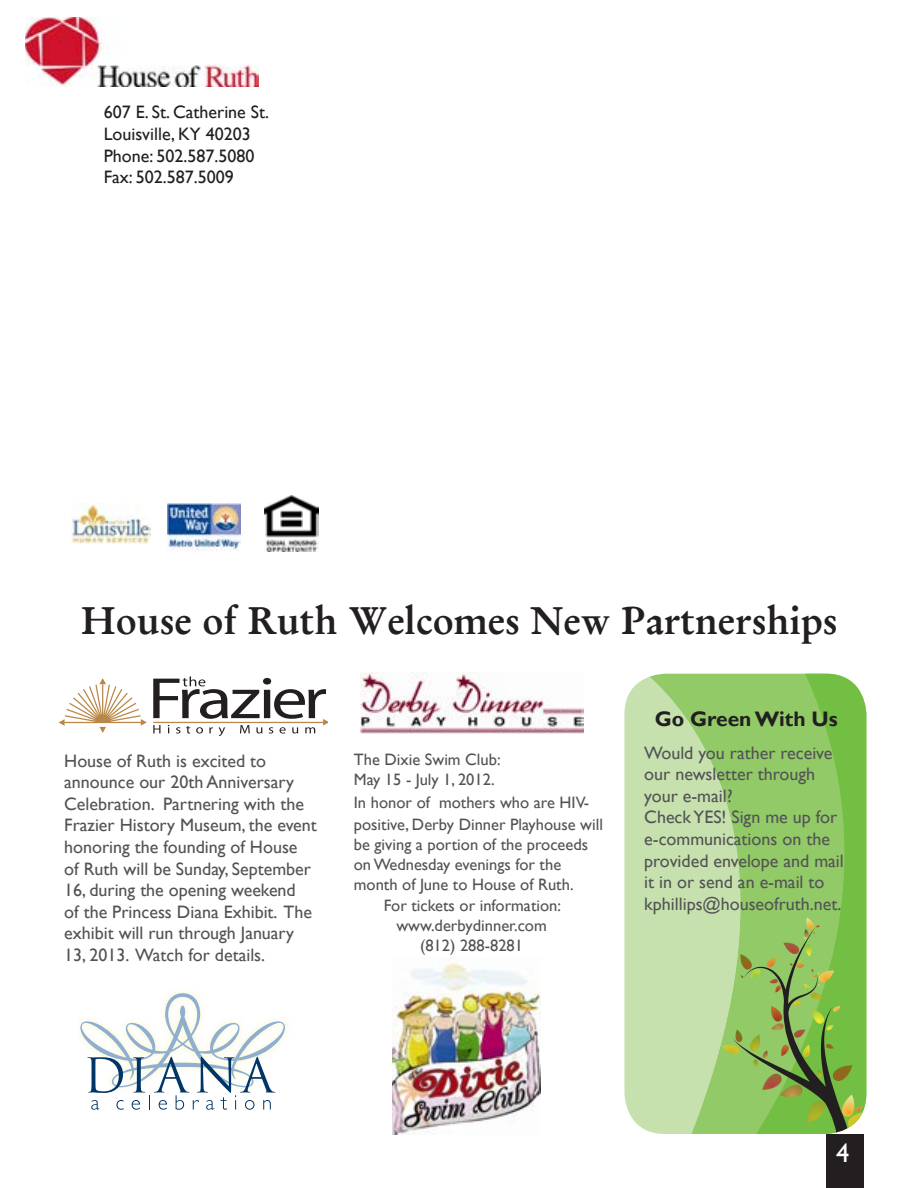
<style>
.page{position:relative;width:918px;height:1188px;background:#fff}
.page>*{position:absolute;margin:0;border:0;box-sizing:border-box;transform-origin:0 0}
.t1{font:600 39px "Garamond";color:#231f20}
.t2{font:26.55px "Gill Sans";color:#fff}
.t3{font:700 21px "Gill Sans";color:#231f20}
.t4{font:18px/21.6px "Gill Sans";color:#535355}
.t5{font:18px "Gill Sans";color:#231f20}
.t6{font:16.5px/19.8px "Gill Sans";color:#535355}
</style>
<div class="page">
<img style="left:25px;top:18px;width:234px;height:68px">
<img style="left:393px;top:963px;width:147px;height:171px">
<img style="left:360px;top:672px;width:224px;height:61px">
<img style="left:71px;top:503px;width:80px;height:40px">
<img style="left:167px;top:503px;width:74px;height:48px">
<img style="left:264px;top:496px;width:54px;height:56px">
<img style="left:80px;top:993px;width:205px;height:94px">
<svg style="left:91px;top:1100px;width:8px;height:10px"></svg>
<svg style="left:116px;top:1100px;width:8px;height:10px"></svg>
<svg style="left:87px;top:1057px;width:36px;height:36px"></svg>
<svg style="left:132px;top:1057px;width:143px;height:53px"></svg>
<svg style="left:59px;top:678px;width:88px;height:55px"></svg>
<svg style="left:153px;top:676px;width:175px;height:60px"></svg>
<svg style="left:624px;top:676px;width:26px;height:456px;background:#cae3b4"></svg>
<svg style="left:650px;top:674px;width:216px;height:460px;background:#a5d382"></svg>
<svg style="left:722px;top:917px;width:141px;height:217px;background:#86b656"></svg>
<div style="left:827px;top:1134px;width:37px;height:54px;background:#231f20"></div>
<p class="t5" style="left:104px;top:102px;width:167px">607 E. St. Catherine St.</p>
<p class="t5" style="left:104px;top:123px;width:149px">Louisville, KY 40203</p>
<p class="t5" style="left:104px;top:145px;width:152px">Phone: 502.587.5080</p>
<p class="t5" style="left:104px;top:167px;width:132px">Fax: 502.587.5009</p>
<p class="t1" style="left:81px;top:595px;width:757px">House of Ruth Welcomes New Partnerships</p>
<p class="t4" style="left:64px;top:750px;width:254px">House of Ruth is excited to announce our 20th Anniversary<br>Celebration. Partnering with the<br>Frazier History Museum, the event honoring the founding of House<br>of Ruth will be Sunday, September<br>16, during the opening weekend<br>of the Princess Diana Exhibit. The exhibit will run through January<br>13, 2013. Watch for details.</p>
<p class="t6" style="left:354px;top:750px;width:148px">The Dixie Swim Club:</p>
<p class="t6" style="left:354px;top:770px;width:142px">May 15 - July 1, 2012.</p>
<p class="t6" style="left:354px;top:791px;width:251px;line-height:22.5px">In honor of mothers who are HIV&shy;positive, Derby Dinner Playhouse will</p>
<p class="t6" style="left:354px;top:835px;width:236px">be giving a portion of the proceeds on Wednesday evenings for the month of June to House of Ruth.</p>
<p class="t6" style="left:384px;top:896px;width:179px">For tickets or information:</p>
<p class="t6" style="left:396px;top:916px;width:152px">www.derbydinner.com</p>
<p class="t6" style="left:420px;top:935px;width:105px">(812) 288-8281</p>
<p class="t3" style="left:655px;top:706px;width:185px">Go Green With Us</p>
<p class="t4" style="left:644px;top:742px;width:190px">Would you rather receive our newsletter through your e-mail?</p>
<p class="t4" style="left:644px;top:807px;width:201px">Check YES! Sign me up for e-communications on the provided envelope and mail it in or send an e-mail to kphillips@houseofruth.net.</p>
<p class="t2" style="left:836px;top:1137px;width:15px">4</p>
</div>
